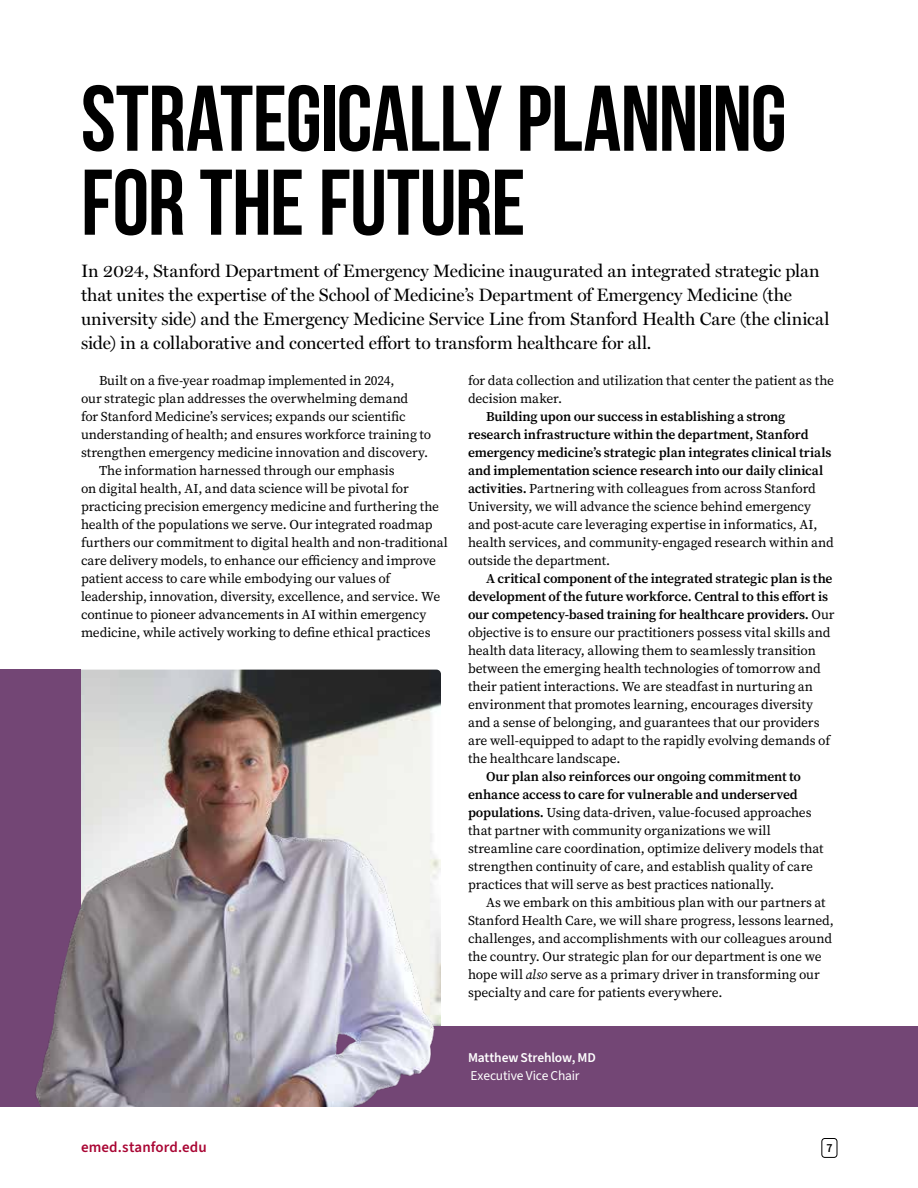
<style>
.page{position:relative;width:918px;height:1188px;background:#fff}
.page>*{position:absolute;margin:0;border:0;box-sizing:border-box;transform-origin:0 0}
.t1{font:93px/84px "Bebas Neue";letter-spacing:-.01em;color:#000}
.t2{font:18px/24px "Miller Display";letter-spacing:-.005em;color:#000}
.t3{font:600 15px "Source Sans 3";letter-spacing:.005em;color:#a90533}
.t4{font:13.5px/18px "Source Serif 4";letter-spacing:-.01em;color:#000}
.t5{font:600 13.5px "Source Sans 3";letter-spacing:-.01em;color:#fff}
.t6{font:13.5px "Source Sans 3";letter-spacing:-.015em;color:#fff}
.t7{font:600 12px "Source Sans 3";color:#000}
.s1{font-weight:600}
.s2{font-style:italic}
</style>
<div class="page">
<img style="left:81px;top:670px;width:360px;height:356px">
<div style="left:0;top:670px;width:81px;height:437px;background:#734675"></div>
<svg style="left:35px;top:1026px;width:883px;height:81px;background:#856988"></svg>
<div style="left:822px;top:1138px;width:15px;height:20px;border:1px solid #000;border-radius:3px"></div>
<h1 class="t1" style="left:81px;top:76px;width:707px">STRATEGICALLY PLANNING<br>FOR THE FUTURE</h1>
<p class="t2" style="left:81px;top:258px;width:750px">In 2024, Stanford Department of Emergency Medicine inaugurated an integrated strategic plan that unites the expertise of the School of Medicine’s Department of Emergency Medicine (the university side) and the Emergency Medicine Service Line from Stanford Health Care (the clinical side) in a collaborative and concerted effort to transform healthcare for all.</p>
<p class="t4" style="left:99px;top:371px;width:297px">Built on a five-year roadmap implemented in 2024,</p>
<p class="t4" style="left:81px;top:389px;width:329px">our strategic plan addresses the overwhelming demand</p>
<p class="t4" style="left:81px;top:407px;width:326px">for Stanford Medicine’s services; expands our scientific</p>
<p class="t4" style="left:81px;top:425px;width:352px">understanding of health; and ensures workforce training to</p>
<p class="t4" style="left:81px;top:443px;width:349px">strengthen emergency medicine innovation and discovery.</p>
<p class="t4" style="left:99px;top:461px;width:297px">The information harnessed through our emphasis</p>
<p class="t4" style="left:81px;top:479px;width:329px">on digital health, AI, and data science will be pivotal for</p>
<p class="t4" style="left:81px;top:497px;width:360px">practicing precision emergency medicine and furthering the</p>
<p class="t4" style="left:81px;top:515px;width:353px">health of the populations we serve. Our integrated roadmap</p>
<p class="t4" style="left:81px;top:533px;width:368px">furthers our commitment to digital health and non-traditional</p>
<p class="t4" style="left:81px;top:551px;width:357px">care delivery models, to enhance our efficiency and improve</p>
<p class="t4" style="left:81px;top:569px;width:311px">patient access to care while embodying our values of</p>
<p class="t4" style="left:81px;top:587px;width:361px">leadership, innovation, diversity, excellence, and service. We</p>
<p class="t4" style="left:81px;top:605px;width:347px">continue to pioneer advancements in AI within emergency</p>
<p class="t4" style="left:81px;top:623px;width:351px">medicine, while actively working to define ethical practices</p>
<p class="t4" style="left:468px;top:371px;width:368px">for data collection and utilization that center the patient as the decision maker.</p>
<p class="t4" style="left:468px;top:407px;width:367px;text-indent:18px"><span class="s1">Building upon our success in establishing a strong research infrastructure within the department, Stanford emergency medicine’s strategic plan integrates clinical trials and implementation science research into our daily clinical activities.</span> Partnering with colleagues from across Stanford University, we will advance the science behind emergency and post-acute care leveraging expertise in informatics, AI, health services, and community-engaged research within and outside the department.</p>
<p class="t4" style="left:468px;top:569px;width:368px;text-indent:18px"><span class="s1">A critical component of the integrated strategic plan is the development of the future workforce. Central to this effort is our competency-based training for healthcare providers.</span> Our objective is to ensure our practitioners possess vital skills and health data literacy, allowing them to seamlessly transition between the emerging health technologies of tomorrow and their patient interactions. We are steadfast in nurturing an environment that promotes learning, encourages diversity and a sense of belonging, and guarantees that our providers are well-equipped to adapt to the rapidly evolving demands of the healthcare landscape.</p>
<p class="t4" style="left:468px;top:767px;width:357px;text-indent:18px"><span class="s1">Our plan also reinforces our ongoing commitment to enhance access to care for vulnerable and underserved populations.</span> Using data-driven, value-focused approaches that partner with community organizations we will streamline care coordination, optimize delivery models that strengthen continuity of care, and establish quality of care practices that will serve as best practices nationally.</p>
<p class="t4" style="left:468px;top:893px;width:367px;text-indent:18px">As we embark on this ambitious plan with our partners at Stanford Health Care, we will share progress, lessons learned, challenges, and accomplishments with our colleagues around the country. Our strategic plan for our department is one we hope will <span class="s2">also</span> serve as a primary driver in transforming our specialty and care for patients everywhere.</p>
<p class="t5" style="left:468px;top:1049px;width:129px">Matthew Strehlow, MD</p>
<p class="t6" style="left:470px;top:1067px;width:111px">Executive Vice Chair</p>
<p class="t3" style="left:81px;top:1137px;width:127px">emed.stanford.edu</p>
<p class="t7" style="left:826px;top:1140px;width:8px">7</p>
</div>
